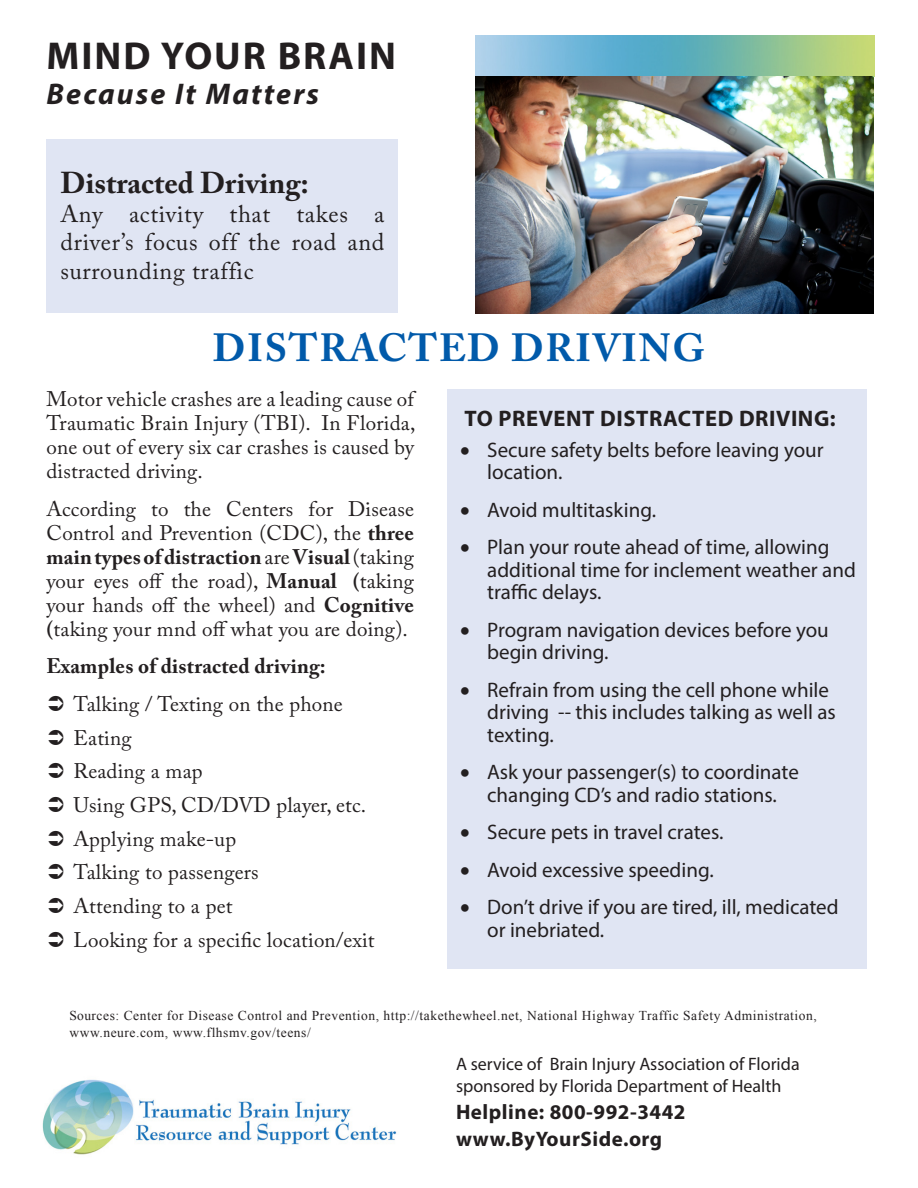
<style>
.page{position:relative;width:918px;height:1188px;background:#fff}
.page>*{position:absolute;margin:0;border:0;box-sizing:border-box;transform-origin:0 0}
.Body{font:700 39px "Adobe Caslon Pro";letter-spacing:.04em;color:#015aaa}
.Body-2{font:700 39px "Myriad Pro";letter-spacing:.05em;color:#231f20}
.t1{font:700 30px "Adobe Caslon Pro";color:#231f20}
.Body-3{font:italic 700 30px "Myriad Pro";letter-spacing:.07em;color:#231f20}
.t2{font:24px/28.5px "Adobe Caslon Pro";letter-spacing:.03em;color:#231f20;text-align:justify}
.Bulleted_Text{font:700 22.5px "Myriad Pro";letter-spacing:.025em;color:#231f20}
.Body-4{font:21px/24px "Adobe Caslon Pro";letter-spacing:.01em;color:#231f20;text-align:justify}
.t3{font:21px/22.5px "Myriad Pro";color:#231f20}
.t4{font:700 21px "Myriad Pro";letter-spacing:.025em;color:#231f20}
.Body-5{font:700 21px "Adobe Caslon Pro";letter-spacing:.01em;color:#231f20}
.t5{font:18px "Myriad Pro";color:#231f20}
.Company_Name{font:13.5px/16.2px "Times New Roman";letter-spacing:.04em;color:#231f20}
.s1{font-weight:700}
.s2{font-weight:600}
</style>
<div class="page">
<img style="left:475px;top:36px;width:399px;height:278px">
<div style="left:46px;top:140px;width:352px;height:174px;background:#e0e5f3"></div>
<img style="left:42px;top:1079px;width:355px;height:76px">
<div style="left:447px;top:389px;width:420px;height:580px;background:#e0e5f3"></div>
<p class="Body-2" style="left:46px;top:30px;width:351px">MIND YOUR BRAIN</p>
<p class="Body-3" style="left:46px;top:74px;width:274px">Because It Matters</p>
<p class="t1" style="left:60px;top:165px;width:250px">Distracted Driving:</p>
<p class="t2" style="left:60px;top:199px;width:326px">Any activity that takes a driver’s focus off the road and surrounding traffic</p>
<p class="Body" style="left:213px;top:325px;width:494px">DISTRACTED DRIVING</p>
<p class="Body-4" style="left:46px;top:387px;width:370px">Motor vehicle crashes are a leading cause of Traumatic Brain Injury (TBI). In Florida, one out of every six car crashes is caused by distracted driving.</p>
<p class="Body-4" style="left:46px;top:497px;width:369px">According to the Centers for Disease Control and Prevention (CDC), the <span class="s1">three main types of distraction</span> are <span class="s1">Visual</span> (taking your eyes off the road), <span class="s1">Manual</span> <span class="s2">(</span>taking your hands off the wheel) and <span class="s1">Cognitive </span><span class="s2">(</span>taking your mnd off what you are doing).</p>
<p class="Body-5" style="left:46px;top:654px;width:281px">Examples of distracted driving:</p>
<p class="Body-4" style="left:74px;top:692px;width:271px">Talking / Texting on the phone</p>
<p class="Body-4" style="left:74px;top:725px;width:60px">Eating</p>
<p class="Body-4" style="left:74px;top:759px;width:131px">Reading a map</p>
<p class="Body-4" style="left:74px;top:793px;width:294px">Using GPS, CD/DVD player, etc.</p>
<p class="Body-4" style="left:74px;top:827px;width:164px">Applying make-up</p>
<p class="Body-4" style="left:74px;top:860px;width:187px">Talking to passengers</p>
<p class="Body-4" style="left:74px;top:894px;width:161px">Attending to a pet</p>
<p class="Body-4" style="left:74px;top:928px;width:303px">Looking for a specific location/exit</p>
<p class="Bulleted_Text" style="left:464px;top:404px;width:373px">TO PREVENT DISTRACTED DRIVING:</p>
<p class="t3" style="left:487px;top:438px;width:338px;text-indent:-27px">• Secure safety belts before leaving your location.</p>
<p class="t3" style="left:460px;top:498px;width:197px">• Avoid multitasking.</p>
<p class="t3" style="left:487px;top:536px;width:370px;text-indent:-27px">• Plan your route ahead of time, allowing additional time for inclement weather and traffic delays.</p>
<p class="t3" style="left:487px;top:618px;width:343px;text-indent:-27px">• Program navigation devices before you begin driving.</p>
<p class="t3" style="left:487px;top:678px;width:350px;text-indent:-27px">• Refrain from using the cell phone while driving -- this includes talking as well as texting.</p>
<p class="t3" style="left:460px;top:761px;width:340px;text-align:center">• Ask your passenger(s) to coordinate changing CD’s and radio stations.</p>
<p class="t3" style="left:460px;top:821px;width:265px">• Secure pets in travel crates.</p>
<p class="t3" style="left:460px;top:858px;width:255px">• Avoid excessive speeding.</p>
<p class="t3" style="left:487px;top:896px;width:353px;text-indent:-27px">• Don’t drive if you are tired, ill, medicated or inebriated.</p>
<p class="Company_Name" style="left:70px;top:1008px;width:749px">Sources: Center for Disease Control and Prevention, http://takethewheel.net, National Highway Traffic Safety Administration, www.neure.com, www.flhsmv.gov/teens/</p>
<p class="t5" style="left:456px;top:1052px;width:345px">A service of Brain Injury Association of Florida</p>
<p class="t5" style="left:456px;top:1075px;width:327px">sponsored by Florida Department of Health</p>
<p class="t4" style="left:456px;top:1098px;width:231px">Helpline: 800-992-3442</p>
<p class="t4" style="left:456px;top:1125px;width:208px">www.ByYourSide.org</p>
</div>
